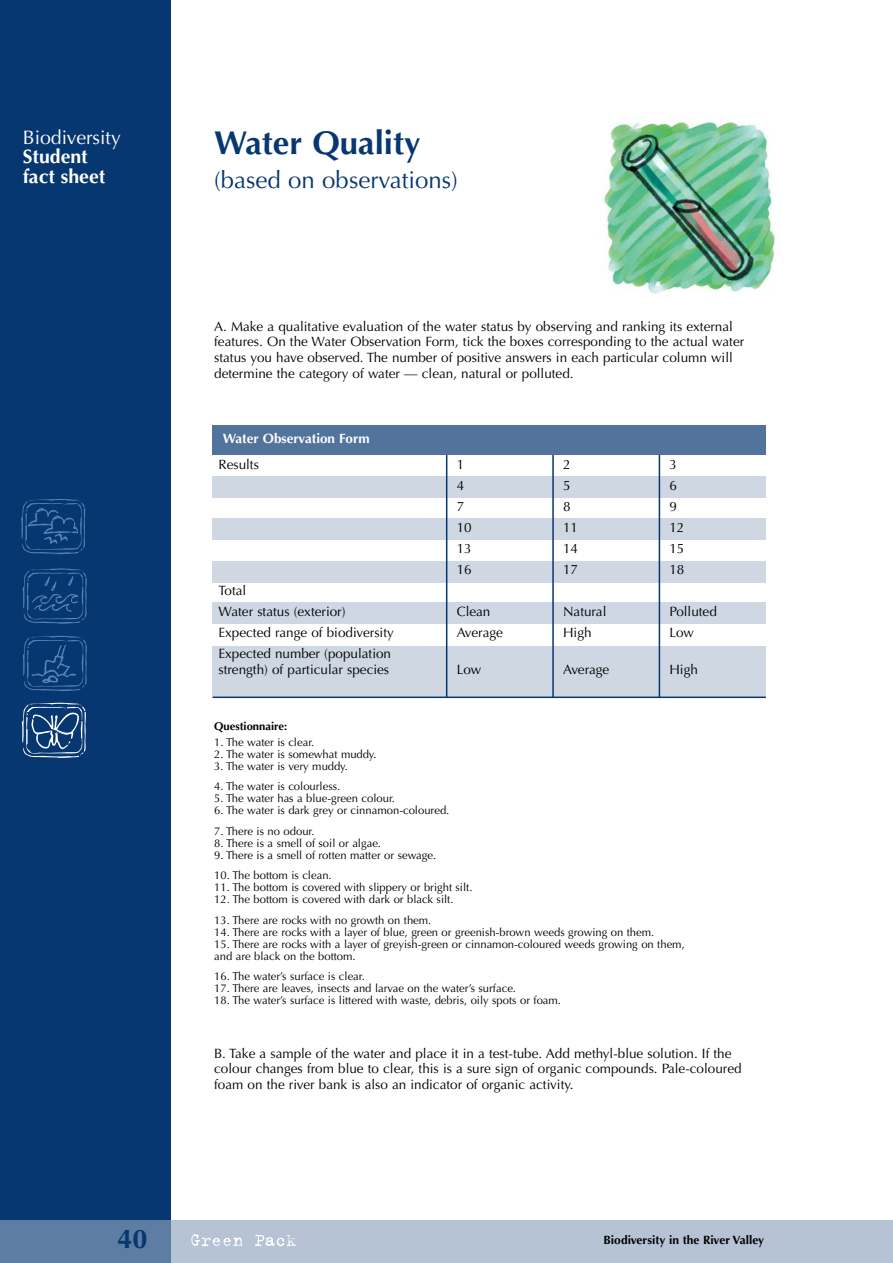
<style>
.page{position:relative;width:893px;height:1263px;background:#fff}
.page>*{position:absolute;margin:0;border:0;box-sizing:border-box;transform-origin:0 0}
.t1{font:700 33px "Optima";color:#073770}
.t2{font:700 27px "Optima";color:#073770}
.t3{font:24px "Optima";color:#073770}
.t4{font:700 19.5px/19.5px "Optima";color:#fff}
.t5{font:19.5px "Optima";color:#fff}
.t6{font:13.5px/15.8px "Optima";color:#000}
.t7{font:700 13.5px "Optima";color:#fff}
.t8{font:700 12px "Optima";color:#000}
.t9{font:11.25px/12px "Optima";color:#000}
.t10{font:700 11.25px "Optima";color:#000}
</style>
<div class="page">
<div style="left:0;top:1220px;width:892px;height:43px;background:#b5c3d4"></div>
<div style="left:0;top:0;width:170px;height:1263px;background:#073770"></div>
<div style="left:0;top:1220px;width:170px;height:43px;background:#5e7da2"></div>
<svg style="left:191px;top:1234px;width:52px;height:12px"></svg>
<svg style="left:255px;top:1235px;width:41px;height:11px"></svg>
<svg style="left:23px;top:636px;width:64px;height:55px"></svg>
<svg style="left:22px;top:703px;width:64px;height:55px"></svg>
<svg style="left:21px;top:499px;width:64px;height:55px"></svg>
<svg style="left:23px;top:568px;width:64px;height:56px"></svg>
<img style="left:603px;top:121px;width:173px;height:173px">
<div style="left:213px;top:476px;width:552px;height:21px;background:#ced7e2"></div>
<div style="left:213px;top:519px;width:552px;height:21px;background:#ced7e2"></div>
<div style="left:213px;top:561px;width:552px;height:22px;background:#ced7e2"></div>
<div style="left:213px;top:602px;width:552px;height:22px;background:#ced7e2"></div>
<div style="left:213px;top:646px;width:552px;height:51px;background:#ced7e2"></div>
<hr style="left:446px;top:425px;width:1px;height:272px;background:#073770">
<hr style="left:658px;top:425px;width:2px;height:272px;background:#073770">
<hr style="left:552px;top:425px;width:2px;height:272px;background:#073770">
<div style="left:213px;top:425px;width:552px;height:30px;background:#52739b"></div>
<hr style="left:213px;top:697px;width:552px;height:1px;background:#073770">
<h3 class="t5" style="left:23px;top:129px;width:100px">Biodiversity</h3>
<h3 class="t4" style="left:23px;top:149px;width:84px">Student fact sheet</h3>
<h2 class="t2" style="left:117px;top:1228px;width:32px">40</h2>
<h1 class="t1" style="left:214px;top:129px;width:208px">Water Quality</h1>
<h3 class="t3" style="left:214px;top:170px;width:245px">(based on observations)</h3>
<p class="t6" style="left:214px;top:319px;width:531px">A. Make a qualitative evaluation of the water status by observing and ranking its external features. On the Water Observation Form, tick the boxes corresponding to the actual water status you have observed. The number of positive answers in each particular column will determine the category of water — clean, natural or polluted.</p>
<p class="t7" style="left:223px;top:433px;width:148px">Water Observation Form</p>
<p class="t6" style="left:218px;top:458px;width:42px">Results</p>
<p class="t6" style="left:456px;top:458px;width:9px">1</p>
<p class="t6" style="left:563px;top:458px;width:9px">2</p>
<p class="t6" style="left:669px;top:458px;width:9px">3</p>
<p class="t6" style="left:456px;top:479px;width:9px">4</p>
<p class="t6" style="left:563px;top:479px;width:9px">5</p>
<p class="t6" style="left:669px;top:479px;width:9px">6</p>
<p class="t6" style="left:456px;top:500px;width:9px">7</p>
<p class="t6" style="left:563px;top:500px;width:9px">8</p>
<p class="t6" style="left:669px;top:500px;width:9px">9</p>
<p class="t6" style="left:456px;top:521px;width:17px">10</p>
<p class="t6" style="left:563px;top:521px;width:17px">11</p>
<p class="t6" style="left:669px;top:521px;width:17px">12</p>
<p class="t6" style="left:456px;top:542px;width:17px">13</p>
<p class="t6" style="left:563px;top:542px;width:17px">14</p>
<p class="t6" style="left:669px;top:542px;width:17px">15</p>
<p class="t6" style="left:456px;top:563px;width:17px">16</p>
<p class="t6" style="left:563px;top:563px;width:17px">17</p>
<p class="t6" style="left:669px;top:563px;width:17px">18</p>
<p class="t6" style="left:218px;top:581px;width:129px;line-height:21px">Total<br>Water status (exterior)</p>
<p class="t6" style="left:456px;top:605px;width:35px">Clean</p>
<p class="t6" style="left:563px;top:605px;width:45px">Natural</p>
<p class="t6" style="left:669px;top:605px;width:49px">Polluted</p>
<p class="t6" style="left:218px;top:626px;width:177px">Expected range of biodiversity</p>
<p class="t6" style="left:456px;top:626px;width:48px">Average</p>
<p class="t6" style="left:563px;top:626px;width:30px">High</p>
<p class="t6" style="left:669px;top:626px;width:26px">Low</p>
<p class="t6" style="left:218px;top:647px;width:174px">Expected number (population strength) of particular species</p>
<p class="t6" style="left:456px;top:663px;width:26px">Low</p>
<p class="t6" style="left:563px;top:663px;width:48px">Average</p>
<p class="t6" style="left:669px;top:663px;width:30px">High</p>
<p class="t10" style="left:214px;top:721px;width:75px">Questionnaire:</p>
<p class="t9" style="left:214px;top:737px;width:102px">1. The water is clear.</p>
<p class="t9" style="left:214px;top:749px;width:164px">2. The water is somewhat muddy.</p>
<p class="t9" style="left:214px;top:761px;width:135px">3. The water is very muddy.</p>
<p class="t9" style="left:214px;top:782px;width:127px">4. The water is colourless.</p>
<p class="t9" style="left:214px;top:794px;width:182px">5. The water has a blue-green colour.</p>
<p class="t9" style="left:214px;top:806px;width:237px">6. The water is dark grey or cinnamon-coloured.</p>
<p class="t9" style="left:214px;top:826px;width:102px">7. There is no odour.</p>
<p class="t9" style="left:214px;top:838px;width:168px">8. There is a smell of soil or algae.</p>
<p class="t9" style="left:214px;top:850px;width:223px">9. There is a smell of rotten matter or sewage.</p>
<p class="t9" style="left:214px;top:871px;width:119px">10. The bottom is clean.</p>
<p class="t9" style="left:214px;top:883px;width:260px">11. The bottom is covered with slippery or bright silt.</p>
<p class="t9" style="left:214px;top:895px;width:241px">12. The bottom is covered with dark or black silt.</p>
<p class="t9" style="left:214px;top:915px;width:219px">13. There are rocks with no growth on them.</p>
<p class="t9" style="left:214px;top:927px;width:441px">14. There are rocks with a layer of blue, green or greenish-brown weeds growing on them.</p>
<p class="t9" style="left:214px;top:939px;width:472px">15. There are rocks with a layer of greyish-green or cinnamon-coloured weeds growing on them, and are black on the bottom.</p>
<p class="t9" style="left:214px;top:972px;width:152px">16. The water’s surface is clear.</p>
<p class="t9" style="left:214px;top:984px;width:303px">17. There are leaves, insects and larvae on the water’s surface.</p>
<p class="t9" style="left:214px;top:996px;width:348px">18. The water’s surface is littered with waste, debris, oily spots or foam.</p>
<p class="t6" style="left:214px;top:1047px;width:529px">B. Take a sample of the water and place it in a test-tube. Add methyl-blue solution. If the colour changes from blue to clear, this is a sure sign of organic compounds. Pale-coloured foam on the river bank is also an indicator of organic activity.</p>
<p class="t8" style="left:603px;top:1235px;width:162px">Biodiversity in the River Valley</p>
</div>
